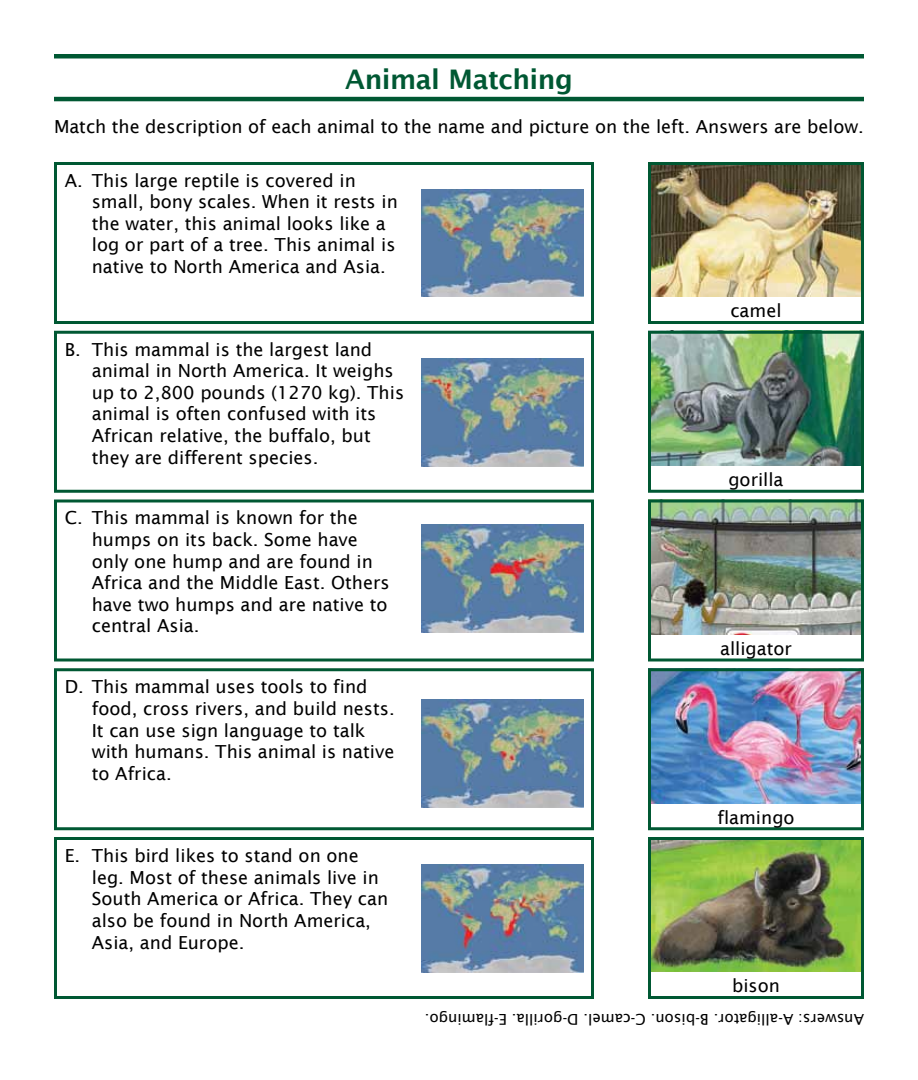
<style>
.page{position:relative;width:918px;height:1080px;background:#fff}
.page>*{position:absolute;margin:0;border:0;box-sizing:border-box;transform-origin:0 0}
.t1{font:600 27px "Lucida Sans";letter-spacing:-.02em;color:#005833}
.t2{font:18px/21.6px "Lucida Sans";color:#000}
.t3{font:15px "Lucida Sans";color:#000}
</style>
<div class="page">
<img style="left:652px;top:335px;width:208px;height:131px">
<img style="left:652px;top:672px;width:208px;height:131px">
<img style="left:652px;top:166px;width:208px;height:131px">
<img style="left:652px;top:841px;width:208px;height:131px">
<img style="left:652px;top:504px;width:208px;height:130px">
<div style="left:648px;top:162px;width:216px;height:162px;border:3px solid #005833"></div>
<div style="left:648px;top:331px;width:216px;height:162px;border:3px solid #005833"></div>
<div style="left:648px;top:500px;width:216px;height:162px;border:3px solid #005833"></div>
<div style="left:648px;top:668px;width:216px;height:162px;border:3px solid #005833"></div>
<div style="left:648px;top:837px;width:216px;height:162px;border:3px solid #005833"></div>
<div style="left:54px;top:162px;width:540px;height:162px;border:3px solid #005833"></div>
<div style="left:54px;top:331px;width:540px;height:162px;border:3px solid #005833"></div>
<div style="left:54px;top:500px;width:540px;height:162px;border:3px solid #005833"></div>
<div style="left:54px;top:668px;width:540px;height:162px;border:3px solid #005833"></div>
<div style="left:54px;top:837px;width:540px;height:162px;border:3px solid #005833"></div>
<img style="left:421px;top:189px;width:162px;height:108px">
<img style="left:421px;top:359px;width:162px;height:108px">
<img style="left:421px;top:525px;width:162px;height:108px">
<img style="left:421px;top:700px;width:162px;height:108px">
<img style="left:421px;top:865px;width:162px;height:108px">
<hr style="left:54px;top:97px;width:810px;height:4px;background:#005833">
<hr style="left:54px;top:54px;width:810px;height:4px;background:#005833">
<h1 class="t1" style="left:345px;top:63px;width:229px">Animal Matching</h1>
<p class="t2" style="left:54px;top:115px;width:811px">Match the description of each animal to the name and picture on the left. Answers are below.</p>
<p class="t2" style="left:92px;top:169px;width:308px;text-indent:-27px">A. This large reptile is covered in small, bony scales. When it rests in the water, this animal looks like a log or part of a tree. This animal is native to North America and Asia.</p>
<p class="t2" style="left:92px;top:338px;width:314px;text-indent:-27px">B. This mammal is the largest land animal in North America. It weighs up to 2,800 pounds (1270 kg). This animal is often confused with its<br>African relative, the buffalo, but they are different species.</p>
<p class="t2" style="left:92px;top:507px;width:299px;text-indent:-27px">C. This mammal is known for the humps on its back. Some have only one hump and are found in<br>Africa and the Middle East. Others have two humps and are native to central Asia.</p>
<p class="t2" style="left:92px;top:676px;width:304px;text-indent:-27px">D. This mammal uses tools to find food, cross rivers, and build nests.<br>It can use sign language to talk with humans. This animal is native to Africa.</p>
<p class="t2" style="left:92px;top:845px;width:298px;text-indent:-27px">E. This bird likes to stand on one leg. Most of these animals live in<br>South America or Africa. They can also be found in North America,<br>Asia, and Europe.</p>
<p class="t2" style="left:730px;top:300px;width:53px">camel</p>
<p class="t2" style="left:728px;top:469px;width:57px">gorilla</p>
<p class="t2" style="left:720px;top:638px;width:73px">alligator</p>
<p class="t2" style="left:717px;top:806px;width:79px">flamingo</p>
<p class="t2" style="left:732px;top:975px;width:49px">bison</p>
<p class="t3" style="left:864px;top:1028px;width:441px;rotate:-180deg">Answers: A-alligator. B-bison. C-camel. D-gorilla. E-flamingo.</p>
</div>
